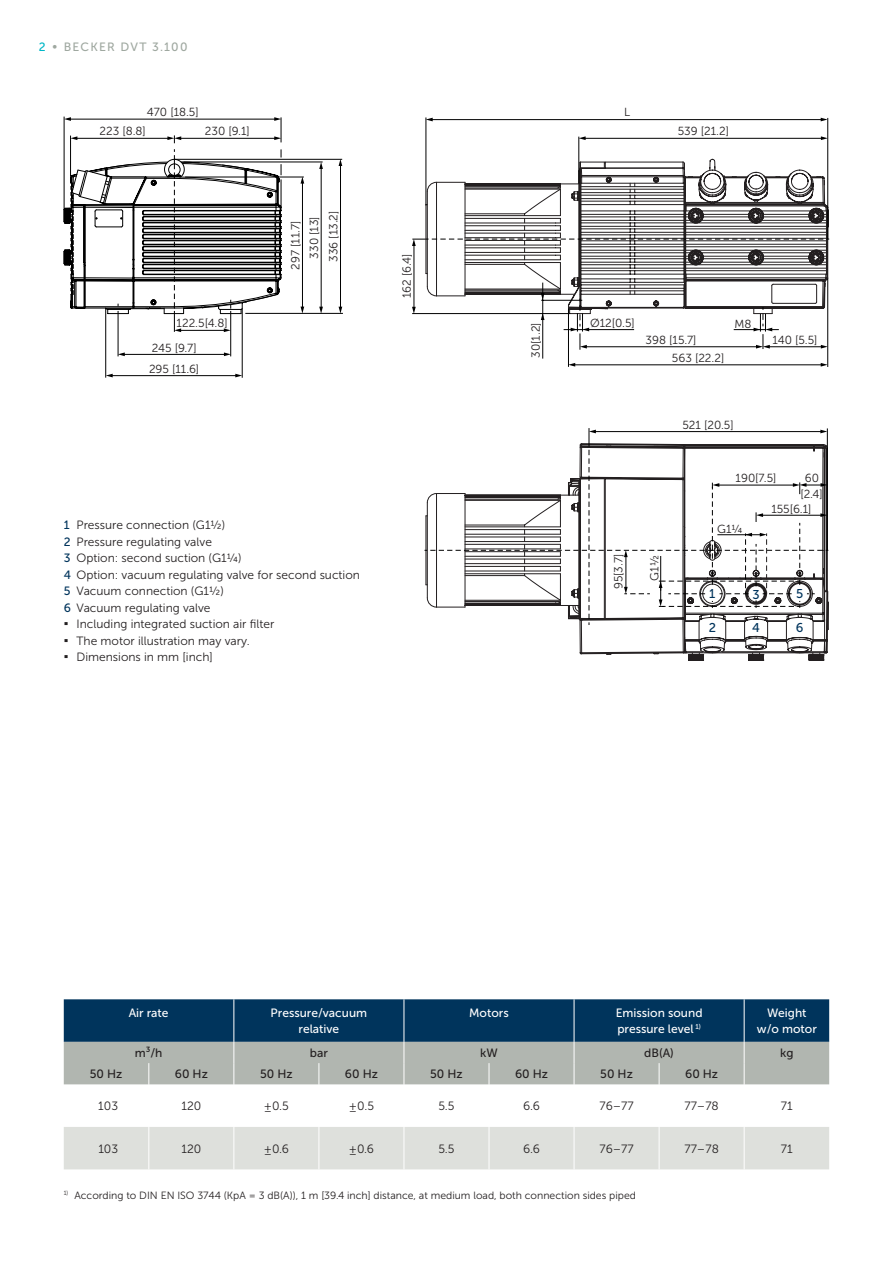
<style>
.page{position:relative;width:893px;height:1263px;background:#fff}
.page>*{position:absolute;margin:0;border:0;box-sizing:border-box;transform-origin:0 0}
.t1{font:700 13.5px/16.5px "Verdana";color:#231f20;text-align:justify}
.t2{font:12.75px "Museo Sans 500";color:#00345c}
.t3{font:12px/16.5px "Museo Sans 300";color:#231f20}
.t4{font:12px/16.5px "Museo Sans 500";color:#fff;text-align:center}
.t5{font:12px "Museo Sans 500";color:#231f20}
.t6{font:12px "Museo Sans 500";letter-spacing:.1em;color:#9fa8a0}
.t7{font:12px/16.5px "Museo Sans 500";color:#00345c;text-align:justify}
.t8{font:11.7px/19px "Museo Sans 300";color:#231f20}
.t9{font:10.5px "Museo Sans 300";color:#231f20}
.s1{color:#00b7c7}
</style>
<div class="page">
<hr style="left:230px;top:313px;width:1px;height:43px;background:#000">
<hr style="left:118px;top:314px;width:1px;height:42px;background:#000">
<hr style="left:124px;top:354px;width:101px;height:1px;background:#000">
<svg style="left:118px;top:352px;width:7px;height:4px"></svg>
<svg style="left:224px;top:352px;width:7px;height:4px"></svg>
<hr style="left:105px;top:309px;width:1px;height:69px;background:#000">
<hr style="left:111px;top:375px;width:126px;height:1px;background:#000">
<svg style="left:106px;top:374px;width:7px;height:3px"></svg>
<svg style="left:235px;top:374px;width:7px;height:3px"></svg>
<hr style="left:242px;top:309px;width:1px;height:69px;background:#000">
<hr style="left:185px;top:177px;width:119px;height:1px;background:#000">
<hr style="left:302px;top:182px;width:1px;height:126px;background:#000">
<svg style="left:301px;top:307px;width:3px;height:6px"></svg>
<svg style="left:301px;top:177px;width:3px;height:7px"></svg>
<hr style="left:245px;top:313px;width:98px;height:1px;background:#000">
<hr style="left:321px;top:168px;width:1px;height:140px;background:#000">
<svg style="left:319px;top:307px;width:4px;height:7px"></svg>
<svg style="left:319px;top:163px;width:4px;height:6px"></svg>
<hr style="left:340px;top:165px;width:1px;height:143px;background:#000">
<svg style="left:339px;top:307px;width:3px;height:7px"></svg>
<svg style="left:339px;top:160px;width:3px;height:6px"></svg>
<hr style="left:184px;top:162px;width:139px;height:1px;background:#000">
<hr style="left:174px;top:159px;width:168px;height:1px;background:#000">
<svg style="left:64px;top:149px;width:218px;height:183px"></svg>
<hr style="left:64px;top:117px;width:1px;height:93px;background:#000">
<hr style="left:70px;top:119px;width:205px;height:1px;background:#000">
<svg style="left:64px;top:117px;width:7px;height:4px"></svg>
<hr style="left:70px;top:136px;width:1px;height:40px;background:#000">
<hr style="left:76px;top:138px;width:93px;height:1px;background:#000">
<svg style="left:70px;top:136px;width:7px;height:4px"></svg>
<hr style="left:180px;top:138px;width:95px;height:1px;background:#000">
<svg style="left:167px;top:135px;width:14px;height:8px"></svg>
<svg style="left:274px;top:117px;width:8px;height:25px"></svg>
<hr style="left:542px;top:319px;width:1px;height:40px;background:#000">
<hr style="left:568px;top:309px;width:1px;height:58px;background:#000">
<hr style="left:574px;top:364px;width:248px;height:1px;background:#000">
<svg style="left:568px;top:363px;width:7px;height:4px"></svg>
<svg style="left:821px;top:363px;width:6px;height:4px"></svg>
<hr style="left:827px;top:279px;width:1px;height:88px;background:#000">
<hr style="left:578px;top:137px;width:1px;height:47px;background:#000">
<hr style="left:426px;top:117px;width:1px;height:88px;background:#000">
<hr style="left:584px;top:138px;width:238px;height:1px;background:#000">
<svg style="left:579px;top:136px;width:7px;height:4px"></svg>
<svg style="left:821px;top:136px;width:6px;height:4px"></svg>
<hr style="left:431px;top:119px;width:391px;height:1px;background:#000">
<svg style="left:426px;top:118px;width:7px;height:3px"></svg>
<svg style="left:821px;top:118px;width:6px;height:3px"></svg>
<hr style="left:827px;top:118px;width:1px;height:121px;background:#000">
<svg style="left:412px;top:160px;width:417px;height:190px"></svg>
<svg style="left:424px;top:428px;width:405px;height:233px"></svg>
<hr style="left:717px;top:534px;width:31px;height:1px;background:#000">
<svg style="left:64px;top:999px;width:765px;height:85px;background:#5a7687"></svg>
<div style="left:64px;top:1127px;width:765px;height:42px;background:#dee0dc"></div>
<hr style="left:148px;top:1127px;width:1px;height:42px;background:#fff">
<hr style="left:233px;top:1127px;width:1px;height:42px;background:#fff">
<hr style="left:319px;top:1127px;width:1px;height:42px;background:#fff">
<hr style="left:404px;top:1127px;width:1px;height:42px;background:#fff">
<hr style="left:489px;top:1127px;width:1px;height:42px;background:#fff">
<hr style="left:574px;top:1127px;width:1px;height:42px;background:#fff">
<hr style="left:659px;top:1127px;width:1px;height:42px;background:#fff">
<hr style="left:744px;top:1127px;width:1px;height:42px;background:#fff">
<p class="t6" style="left:39px;top:40px;width:150px"><span class="s1">2</span> • BECKER DVT 3.100</p>
<p class="t8" style="left:147px;top:103px;width:53px">470 [18.5]</p>
<p class="t8" style="left:100px;top:122px;width:48px">223 [8.8]</p>
<p class="t8" style="left:205px;top:122px;width:47px">230 [9.1]</p>
<p class="t8" style="left:152px;top:311px;width:77px;line-height:24.2px;text-indent:25px">122.5[4.8]<br>245 [9.7]</p>
<p class="t8" style="left:149px;top:359px;width:52px">295 [11.6]</p>
<p class="t8" style="left:286px;top:262px;width:53px;text-indent:-8px;rotate:-90deg">297 [11.7]<br>330 [13]<br>336 [13.2]</p>
<p class="t8" style="left:397px;top:298px;width:46px;rotate:-90deg">162 [6.4]</p>
<p class="t3" style="left:77px;top:517px;width:285px">Pressure connection (G1½)<br>Pressure regulating valve<br>Option: second suction (G1¼)<br>Option: vacuum regulating valve for second suction<br>Vacuum connection (G1½)<br>Vacuum regulating valve<br>Including integrated suction air filter<br>The motor illustration may vary.<br>Dimensions in mm [inch]</p>
<p class="t7" style="left:64px;top:517px;width:9px">1<br>2<br>3<br>4<br>5<br>6</p>
<p class="t1" style="left:64px;top:615px;width:6px">▪ ▪ ▪</p>
<p class="t8" style="left:624px;top:103px;width:8px">L</p>
<p class="t8" style="left:678px;top:122px;width:53px">539 [21.2]</p>
<p class="t8" style="left:590px;top:313px;width:46px">Ø12[0.5]</p>
<p class="t8" style="left:734px;top:314px;width:19px">M8</p>
<p class="t8" style="left:526px;top:358px;width:37px;rotate:-90deg">30[1.2]</p>
<p class="t8" style="left:646px;top:330px;width:52px">398 [15.7]</p>
<p class="t8" style="left:772px;top:330px;width:47px">140 [5.5]</p>
<p class="t8" style="left:672px;top:349px;width:54px">563 [22.2]</p>
<p class="t8" style="left:682px;top:415px;width:53px">521 [20.5]</p>
<p class="t8" style="left:736px;top:469px;width:42px">190[7.5]</p>
<p class="t8" style="left:805px;top:468px;width:16px">60</p>
<p class="t8" style="left:800px;top:484px;width:24px">[2.4]</p>
<p class="t8" style="left:609px;top:589px;width:37px;rotate:-90deg">95[3.7]</p>
<p class="t8" style="left:645px;top:581px;width:27px;rotate:-90deg">G1½</p>
<p class="t8" style="left:717px;top:519px;width:27px">G1¼</p>
<p class="t8" style="left:771px;top:499px;width:42px">155[6.1]</p>
<p class="t2" style="left:709px;top:586px;width:8px">1</p>
<p class="t2" style="left:796px;top:586px;width:9px">5</p>
<p class="t2" style="left:709px;top:621px;width:9px">2</p>
<p class="t2" style="left:796px;top:621px;width:9px">6</p>
<p class="t2" style="left:752px;top:587px;width:9px">3</p>
<p class="t2" style="left:752px;top:621px;width:9px">4</p>
<p class="t4" style="left:129px;top:1004px;width:41px">Air rate</p>
<p class="t4" style="left:271px;top:1004px;width:98px">Pressure/vacuum relative</p>
<p class="t4" style="left:469px;top:1004px;width:41px">Motors</p>
<p class="t4" style="left:616px;top:1004px;width:88px;text-align:left">Emission sound pressure level <sup>1)</sup></p>
<p class="t4" style="left:757px;top:1004px;width:61px">Weight w/o motor</p>
<p class="t5" style="left:135px;top:1046px;width:29px">m³/h</p>
<p class="t5" style="left:310px;top:1046px;width:20px">bar</p>
<p class="t5" style="left:480px;top:1046px;width:19px">kW</p>
<p class="t5" style="left:644px;top:1046px;width:31px">dB(A)</p>
<p class="t5" style="left:780px;top:1046px;width:15px">kg</p>
<p class="t5" style="left:90px;top:1067px;width:34px">50 Hz</p>
<p class="t5" style="left:175px;top:1067px;width:35px">60 Hz</p>
<p class="t5" style="left:260px;top:1067px;width:34px">50 Hz</p>
<p class="t5" style="left:345px;top:1067px;width:35px">60 Hz</p>
<p class="t5" style="left:430px;top:1067px;width:34px">50 Hz</p>
<p class="t5" style="left:515px;top:1067px;width:35px">60 Hz</p>
<p class="t5" style="left:600px;top:1067px;width:34px">50 Hz</p>
<p class="t5" style="left:685px;top:1067px;width:35px">60 Hz</p>
<p class="t3" style="left:98px;top:1098px;width:21px">103</p>
<p class="t3" style="left:181px;top:1098px;width:21px">120</p>
<p class="t3" style="left:264px;top:1098px;width:27px">±0.5</p>
<p class="t3" style="left:349px;top:1098px;width:27px">±0.5</p>
<p class="t3" style="left:438px;top:1098px;width:18px">5.5</p>
<p class="t3" style="left:523px;top:1098px;width:18px">6.6</p>
<p class="t3" style="left:599px;top:1098px;width:36px">76–77</p>
<p class="t3" style="left:684px;top:1098px;width:36px">77–78</p>
<p class="t3" style="left:781px;top:1098px;width:13px">71</p>
<p class="t3" style="left:98px;top:1140px;width:21px">103</p>
<p class="t3" style="left:181px;top:1140px;width:21px">120</p>
<p class="t3" style="left:264px;top:1140px;width:27px">±0.6</p>
<p class="t3" style="left:349px;top:1140px;width:27px">±0.6</p>
<p class="t3" style="left:438px;top:1140px;width:18px">5.5</p>
<p class="t3" style="left:523px;top:1140px;width:18px">6.6</p>
<p class="t3" style="left:599px;top:1140px;width:36px">76–77</p>
<p class="t3" style="left:684px;top:1140px;width:36px">77–78</p>
<p class="t3" style="left:781px;top:1140px;width:13px">71</p>
<p class="t9" style="left:64px;top:1189px;width:574px"><sup>1)</sup> According to DIN EN ISO 3744 (KpA = 3 dB(A)), 1 m [39.4 inch] distance, at medium load, both connection sides piped</p>
</div>
